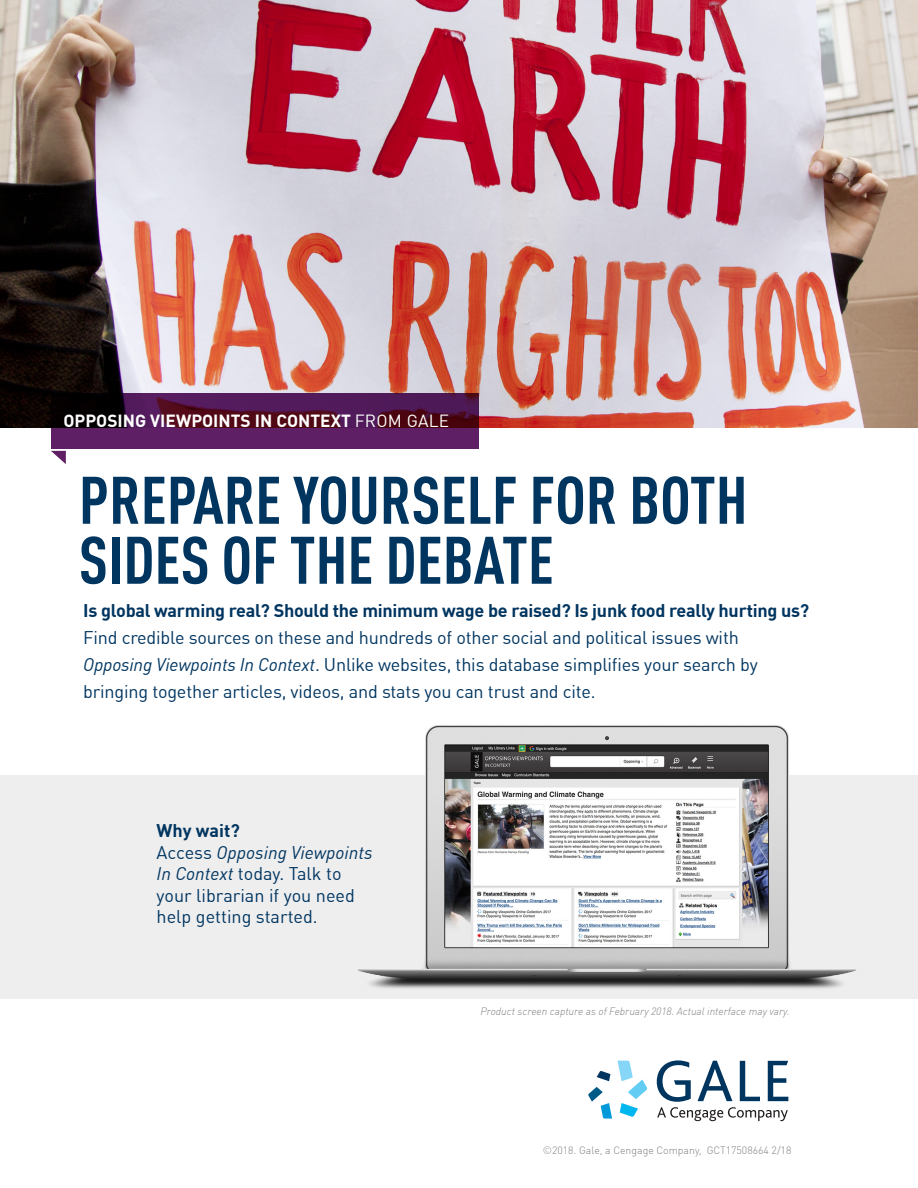
<style>
.page{position:relative;width:918px;height:1188px;background:#fff}
.page>*{position:absolute;margin:0;border:0;box-sizing:border-box;transform-origin:0 0}
.t1{font:700 condensed 66px/60px "DIN Offc";color:#003560}
.t2{font:18px/21.6px "DIN Offc";letter-spacing:-.01em;color:#003560}
.feature_copy{font:700 17.25px "DIN Offc";color:#fff}
.t3{font:italic 300 10.5px "DIN Offc";color:#808285}
.t4{font:300 10.5px "DIN Offc";color:#808285}
.s1{font-weight:400}
.s2{font-weight:700}
.s3{font-style:italic}
</style>
<div class="page">
<svg style="left:588px;top:1061px;width:59px;height:58px"></svg>
<svg style="left:657px;top:1060px;width:131px;height:61px"></svg>
<img style="left:0;top:0;width:918px;height:428px">
<svg style="left:51px;top:393px;width:427px;height:56px;background:#4d1545"></svg>
<svg style="left:51px;top:451px;width:15px;height:13px"></svg>
<div style="left:0;top:776px;width:918px;height:223px;background:#eeeeef"></div>
<img style="left:308px;top:725px;width:573px;height:264px">
<p class="feature_copy" style="left:64px;top:409px;width:387px">OPPOSING VIEWPOINTS IN CONTEXT <span class="s1">FROM GALE</span></p>
<p class="t1" style="left:79px;top:470px;width:670px">PREPARE YOURSELF FOR BOTH<br>SIDES OF THE DEBATE</p>
<p class="t2" style="left:83px;top:597px;width:728px;line-height:27px"><span class="s2">Is global warming real? Should the minimum wage be raised? Is junk food really hurting us?<br></span>Find credible sources on these and hundreds of other social and political issues with <span class="s3">Opposing Viewpoints In Context</span>. Unlike websites, this database simplifies your search by bringing together articles, videos, and stats you can trust and cite.</p>
<p class="t2" style="left:157px;top:820px;width:218px"><span class="s2">Why wait?<br></span>Access <span class="s3">Opposing Viewpoints<br>In Context</span> today. Talk to your librarian if you need help getting started.</p>
<p class="t3" style="left:481px;top:1004px;width:311px">Product screen capture as of February 2018. Actual interface may vary.</p>
<p class="t4" style="left:543px;top:1144px;width:250px">©2018. Gale, a Cengage Company, GCT17508664 2/18</p>
</div>
